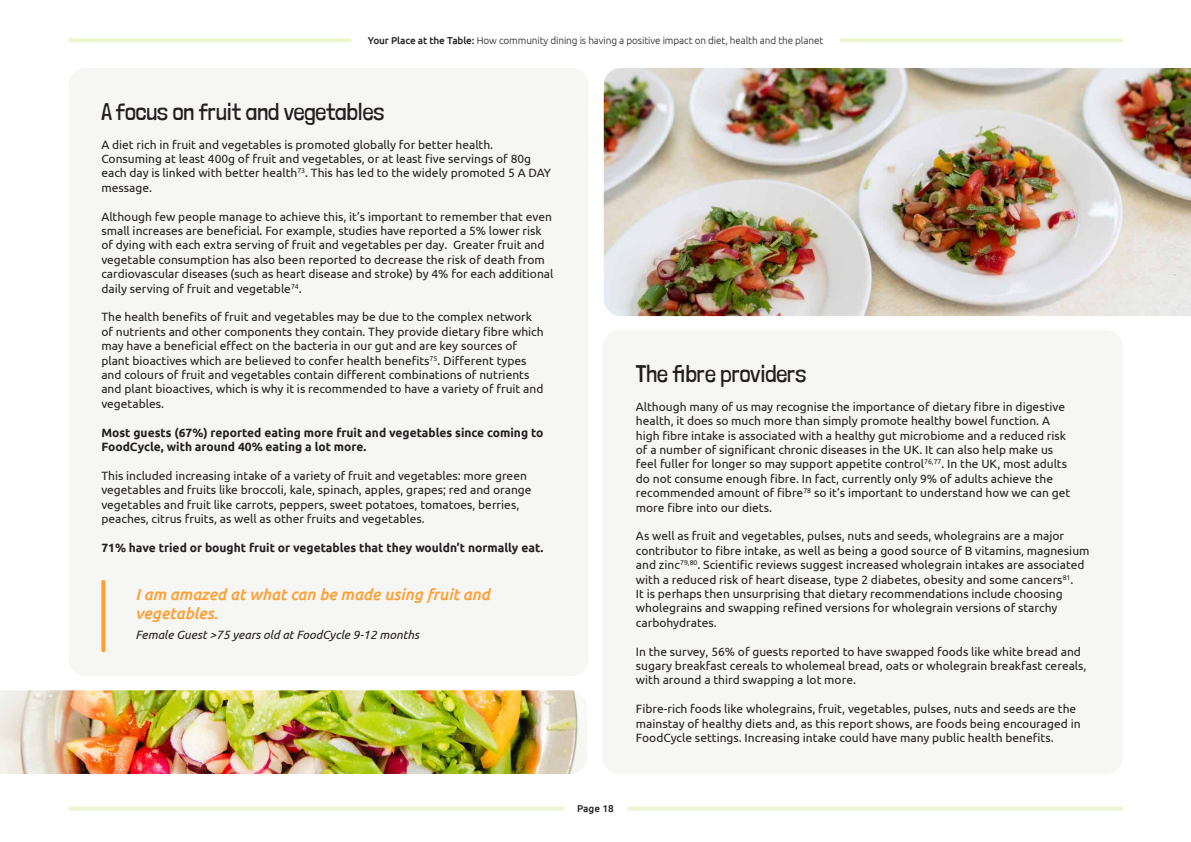
<style>
.page{position:relative;width:1191px;height:842px;background:#fff}
.page>*{position:absolute;margin:0;border:0;box-sizing:border-box;transform-origin:0 0}
.t1{font:300 24px "Londrina Solid";color:#231f20}
.t2{font:italic 500 16px/19.2px "Ubuntu";color:#ff9e31}
.t3{font:12px/14.4px "Ubuntu";color:#231f20}
.t4{font:700 12px/14.4px "Ubuntu";color:#231f20}
.t5{font:italic 12px "Ubuntu";color:#231f20}
.t6{font:300 10px "Ubuntu";letter-spacing:-.01em;color:#231f20}
.t7{font:500 10px "Ubuntu";color:#231f20}
.s1{font-weight:500}
</style>
<div class="page">
<img style="left:0;top:690px;width:587px;height:84px">
<img style="left:604px;top:68px;width:587px;height:248px">
<div style="left:69px;top:68px;width:519px;height:608px;background:#f6f6f5;border-radius:17px"></div>
<div style="left:602px;top:330px;width:521px;height:444px;background:#f6f6f5;border-radius:17px"></div>
<svg style="left:101px;top:582px;width:4px;height:68px"></svg>
<svg style="left:70px;top:806px;width:492px;height:4px;background:#edf6d5"></svg>
<svg style="left:70px;top:38px;width:279px;height:4px"></svg>
<svg style="left:628px;top:806px;width:493px;height:4px;background:#edf6d5"></svg>
<svg style="left:841px;top:38px;width:280px;height:4px"></svg>
<p class="t6" style="left:368px;top:34px;width:457px"><span class="s1">Your Place at the Table:</span> How community dining is having a positive impact on diet, health and the planet</p>
<h1 class="t1" style="left:101px;top:97px;width:284px">A focus on fruit and vegetables</h1>
<p class="t3" style="left:101px;top:137px;width:451px">A diet rich in fruit and vegetables is promoted globally for better health.<br>Consuming at least 400g of fruit and vegetables, or at least five servings of 80g each day is linked with better health<sup>73</sup>. This has led to the widely promoted 5 A DAY message.</p>
<p class="t3" style="left:101px;top:209px;width:453px">Although few people manage to achieve this, it’s important to remember that even small increases are beneficial. For example, studies have reported a 5% lower risk of dying with each extra serving of fruit and vegetables per day. Greater fruit and vegetable consumption has also been reported to decrease the risk of death from cardiovascular diseases (such as heart disease and stroke) by 4% for each additional daily serving of fruit and vegetable<sup>74</sup>.</p>
<p class="t3" style="left:101px;top:310px;width:444px">The health benefits of fruit and vegetables may be due to the complex network of nutrients and other components they contain. They provide dietary fibre which may have a beneficial effect on the bacteria in our gut and are key sources of plant bioactives which are believed to confer health benefits<sup>75</sup>. Different types and colours of fruit and vegetables contain different combinations of nutrients and plant bioactives, which is why it is recommended to have a variety of fruit and vegetables.</p>
<p class="t4" style="left:101px;top:425px;width:443px">Most guests (67%) reported eating more fruit and vegetables since coming to<br>FoodCycle, with around 40% eating a lot more.</p>
<p class="t3" style="left:101px;top:468px;width:432px">This included increasing intake of a variety of fruit and vegetables: more green vegetables and fruits like broccoli, kale, spinach, apples, grapes; red and orange vegetables and fruit like carrots, peppers, sweet potatoes, tomatoes, berries, peaches, citrus fruits, as well as other fruits and vegetables.</p>
<p class="t4" style="left:101px;top:540px;width:443px">71% have tried or bought fruit or vegetables that they wouldn’t normally eat.</p>
<h2 class="t2" style="left:135px;top:584px;width:356px">I am amazed at what can be made using fruit and vegetables.</h2>
<p class="t5" style="left:135px;top:627px;width:285px">Female Guest &gt;75 years old at FoodCycle 9-12 months</p>
<h1 class="t1" style="left:636px;top:360px;width:172px">The fibre providers</h1>
<p class="t3" style="left:636px;top:399px;width:436px">Although many of us may recognise the importance of dietary fibre in digestive health, it does so much more than simply promote healthy bowel function. A high fibre intake is associated with a healthy gut microbiome and a reduced risk of a number of significant chronic diseases in the UK. It can also help make us feel fuller for longer so may support appetite control<sup>76,77</sup>. In the UK, most adults do not consume enough fibre. In fact, currently only 9% of adults achieve the recommended amount of fibre<sup>78</sup> so it’s important to understand how we can get more fibre into our diets.</p>
<p class="t3" style="left:636px;top:529px;width:455px">As well as fruit and vegetables, pulses, nuts and seeds, wholegrains are a major contributor to fibre intake, as well as being a good source of B vitamins, magnesium and zinc<sup>79,80</sup>. Scientific reviews suggest increased wholegrain intakes are associated with a reduced risk of heart disease, type 2 diabetes, obesity and some cancers<sup>81</sup>.<br>It is perhaps then unsurprising that dietary recommendations include choosing wholegrains and swapping refined versions for wholegrain versions of starchy carbohydrates.</p>
<p class="t3" style="left:636px;top:644px;width:452px">In the survey, 56% of guests reported to have swapped foods like white bread and sugary breakfast cereals to wholemeal bread, oats or wholegrain breakfast cereals, with around a third swapping a lot more.</p>
<p class="t3" style="left:636px;top:701px;width:446px">Fibre-rich foods like wholegrains, fruit, vegetables, pulses, nuts and seeds are the mainstay of healthy diets and, as this report shows, are foods being encouraged in<br>FoodCycle settings. Increasing intake could have many public health benefits.</p>
<p class="t7" style="left:577px;top:802px;width:38px">Page 18</p>
</div>
